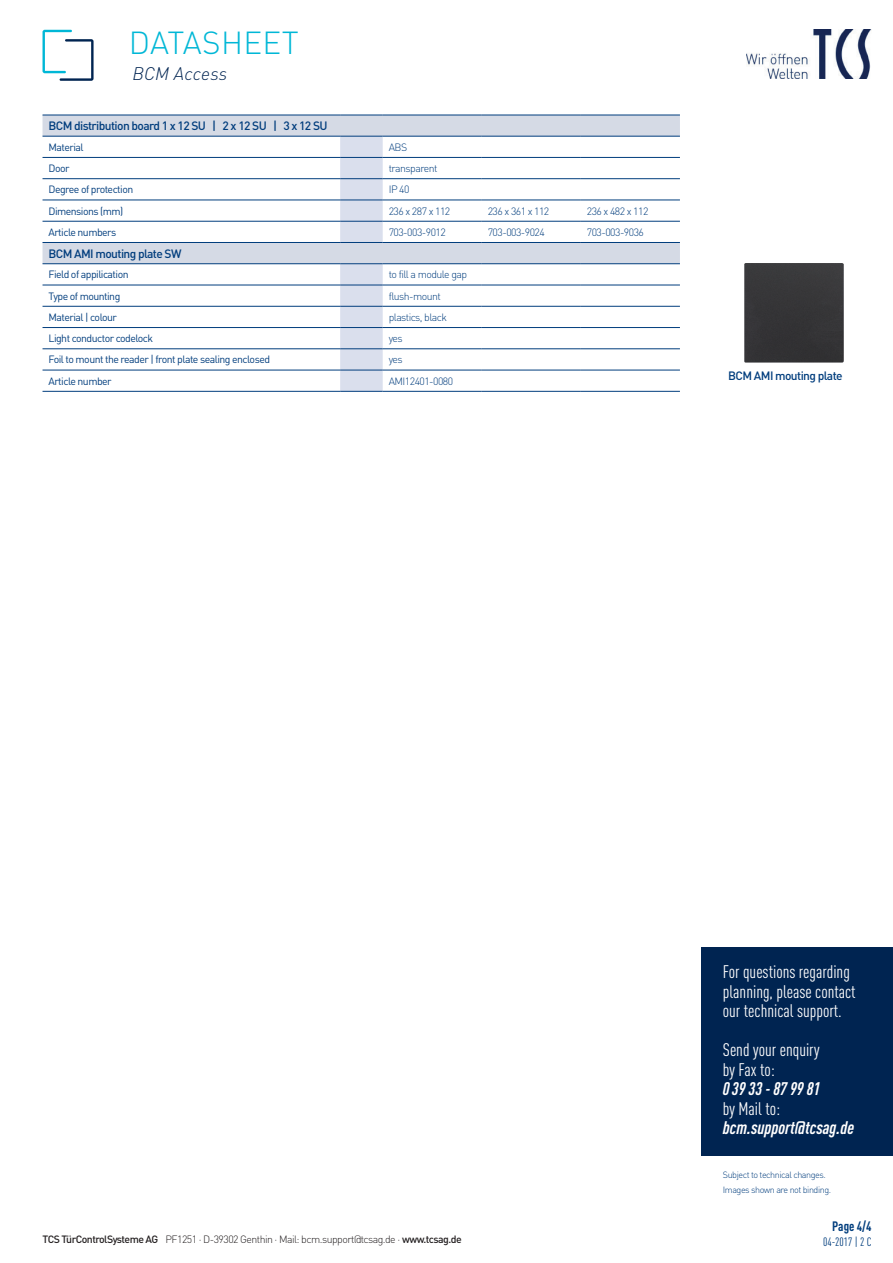
<style>
.page{position:relative;width:893px;height:1263px;background:#fff}
.page>*{position:absolute;margin:0;border:0;box-sizing:border-box;transform-origin:0 0}
.t1{font:300 31.5px "DIN Pro";letter-spacing:.01em;color:#00b7d6}
.t2{font:condensed 18px/19.5px "DIN Pro";color:#fff}
.t3{font:italic 700 condensed 18px "DIN Pro";color:#fff}
.t4{font:italic 300 18px "DIN Pro";letter-spacing:.01em;color:#002451}
.t5{font:700 condensed 13.5px "DIN Pro";color:#013d7d}
.t6{font:500 12px "DIN Pro";letter-spacing:-.05em;color:#013d7d}
.t7{font:condensed 12px "DIN Pro";color:#013d7d}
.t8{font:10.5px "DIN Pro";letter-spacing:-.05em;color:#013d7d}
.t9{font:300 10.5px "DIN Pro";letter-spacing:-.05em;color:#013d7d}
.t10{font:300 10.5px "DIN Pro";letter-spacing:-.05em;color:#231f20}
.t11{font:300 9px/15px "DIN Pro";letter-spacing:-.05em;color:#013d7d}
.s1{font-weight:500}
</style>
<div class="page">
<img style="left:746px;top:30px;width:126px;height:49px">
<svg style="left:43px;top:30px;width:51px;height:51px"></svg>
<svg style="left:43px;top:116px;width:637px;height:147px"></svg>
<div style="left:340px;top:137px;width:43px;height:254px;background:#dadfed"></div>
<hr style="left:43px;top:115px;width:297px;height:1px;background:#013d7d">
<hr style="left:340px;top:115px;width:43px;height:1px;background:#013d7d">
<hr style="left:383px;top:115px;width:99px;height:1px;background:#013d7d">
<hr style="left:482px;top:115px;width:99px;height:1px;background:#013d7d">
<hr style="left:581px;top:115px;width:99px;height:1px;background:#013d7d">
<hr style="left:43px;top:136px;width:297px;height:1px;background:#013d7d">
<hr style="left:340px;top:136px;width:43px;height:1px;background:#013d7d">
<hr style="left:383px;top:136px;width:99px;height:1px;background:#013d7d">
<hr style="left:482px;top:136px;width:99px;height:1px;background:#013d7d">
<hr style="left:581px;top:136px;width:99px;height:1px;background:#013d7d">
<hr style="left:43px;top:157px;width:297px;height:1px;background:#013d7d">
<hr style="left:340px;top:157px;width:43px;height:1px;background:#013d7d">
<hr style="left:383px;top:157px;width:99px;height:1px;background:#013d7d">
<hr style="left:482px;top:157px;width:99px;height:1px;background:#013d7d">
<hr style="left:581px;top:157px;width:99px;height:1px;background:#013d7d">
<hr style="left:43px;top:178px;width:297px;height:1px;background:#013d7d">
<hr style="left:340px;top:178px;width:43px;height:1px;background:#013d7d">
<hr style="left:383px;top:178px;width:99px;height:1px;background:#013d7d">
<hr style="left:482px;top:178px;width:99px;height:1px;background:#013d7d">
<hr style="left:581px;top:178px;width:99px;height:1px;background:#013d7d">
<hr style="left:43px;top:200px;width:297px;height:1px;background:#013d7d">
<hr style="left:340px;top:200px;width:43px;height:1px;background:#013d7d">
<hr style="left:383px;top:200px;width:99px;height:1px;background:#013d7d">
<hr style="left:482px;top:200px;width:99px;height:1px;background:#013d7d">
<hr style="left:581px;top:200px;width:99px;height:1px;background:#013d7d">
<hr style="left:43px;top:221px;width:297px;height:1px;background:#013d7d">
<hr style="left:340px;top:221px;width:43px;height:1px;background:#013d7d">
<hr style="left:383px;top:221px;width:99px;height:1px;background:#013d7d">
<hr style="left:482px;top:221px;width:99px;height:1px;background:#013d7d">
<hr style="left:581px;top:221px;width:99px;height:1px;background:#013d7d">
<hr style="left:43px;top:242px;width:297px;height:1px;background:#013d7d">
<hr style="left:340px;top:242px;width:43px;height:1px;background:#013d7d">
<hr style="left:383px;top:242px;width:99px;height:1px;background:#013d7d">
<hr style="left:482px;top:242px;width:99px;height:1px;background:#013d7d">
<hr style="left:581px;top:242px;width:99px;height:1px;background:#013d7d">
<hr style="left:43px;top:263px;width:297px;height:1px;background:#013d7d">
<hr style="left:340px;top:263px;width:43px;height:1px;background:#013d7d">
<hr style="left:383px;top:263px;width:99px;height:1px;background:#013d7d">
<hr style="left:482px;top:263px;width:99px;height:1px;background:#013d7d">
<hr style="left:581px;top:263px;width:99px;height:1px;background:#013d7d">
<hr style="left:43px;top:285px;width:297px;height:1px;background:#013d7d">
<hr style="left:340px;top:285px;width:43px;height:1px;background:#013d7d">
<hr style="left:383px;top:285px;width:99px;height:1px;background:#013d7d">
<hr style="left:482px;top:285px;width:99px;height:1px;background:#013d7d">
<hr style="left:581px;top:285px;width:99px;height:1px;background:#013d7d">
<hr style="left:43px;top:306px;width:297px;height:1px;background:#013d7d">
<hr style="left:340px;top:306px;width:43px;height:1px;background:#013d7d">
<hr style="left:383px;top:306px;width:99px;height:1px;background:#013d7d">
<hr style="left:482px;top:306px;width:99px;height:1px;background:#013d7d">
<hr style="left:581px;top:306px;width:99px;height:1px;background:#013d7d">
<hr style="left:43px;top:327px;width:297px;height:1px;background:#013d7d">
<hr style="left:340px;top:327px;width:43px;height:1px;background:#013d7d">
<hr style="left:383px;top:327px;width:99px;height:1px;background:#013d7d">
<hr style="left:482px;top:327px;width:99px;height:1px;background:#013d7d">
<hr style="left:581px;top:327px;width:99px;height:1px;background:#013d7d">
<hr style="left:43px;top:349px;width:297px;height:1px;background:#013d7d">
<hr style="left:340px;top:349px;width:43px;height:1px;background:#013d7d">
<hr style="left:383px;top:349px;width:99px;height:1px;background:#013d7d">
<hr style="left:482px;top:349px;width:99px;height:1px;background:#013d7d">
<hr style="left:581px;top:349px;width:99px;height:1px;background:#013d7d">
<hr style="left:43px;top:370px;width:297px;height:1px;background:#013d7d">
<hr style="left:340px;top:370px;width:43px;height:1px;background:#013d7d">
<hr style="left:383px;top:370px;width:99px;height:1px;background:#013d7d">
<hr style="left:482px;top:370px;width:99px;height:1px;background:#013d7d">
<hr style="left:581px;top:370px;width:99px;height:1px;background:#013d7d">
<hr style="left:43px;top:391px;width:297px;height:1px;background:#013d7d">
<hr style="left:340px;top:391px;width:43px;height:1px;background:#013d7d">
<hr style="left:383px;top:391px;width:99px;height:1px;background:#013d7d">
<hr style="left:482px;top:391px;width:99px;height:1px;background:#013d7d">
<hr style="left:581px;top:391px;width:99px;height:1px;background:#013d7d">
<div style="left:702px;top:948px;width:191px;height:208px;background:#002451"></div>
<div style="left:744px;top:264px;width:99px;height:98px;background:#363537"></div>
<h1 class="t1" style="left:129px;top:18px;width:171px">DATASHEET</h1>
<h2 class="t4" style="left:132px;top:60px;width:96px">BCM Access</h2>
<p class="t6" style="left:49px;top:116px;width:281px">BCM distribution board 1 x 12 SU | 2 x 12 SU | 3 x 12 SU</p>
<p class="t8" style="left:49px;top:139px;width:37px">Material</p>
<p class="t9" style="left:389px;top:139px;width:20px">ABS</p>
<p class="t8" style="left:49px;top:160px;width:23px">Door</p>
<p class="t9" style="left:389px;top:160px;width:50px">transparent</p>
<p class="t8" style="left:49px;top:181px;width:86px">Degree of protection</p>
<p class="t9" style="left:389px;top:181px;width:22px">IP 40</p>
<p class="t8" style="left:49px;top:203px;width:76px">Dimensions (mm)</p>
<p class="t9" style="left:389px;top:203px;width:63px">236 x 287 x 112</p>
<p class="t9" style="left:488px;top:203px;width:63px">236 x 361 x 112</p>
<p class="t9" style="left:587px;top:203px;width:63px">236 x 482 x 112</p>
<p class="t8" style="left:49px;top:224px;width:69px">Article numbers</p>
<p class="t9" style="left:389px;top:224px;width:59px">703-003-9012</p>
<p class="t9" style="left:488px;top:224px;width:59px">703-003-9024</p>
<p class="t9" style="left:587px;top:224px;width:59px">703-003-9036</p>
<p class="t6" style="left:49px;top:244px;width:134px">BCM AMI mouting plate SW</p>
<p class="t8" style="left:49px;top:266px;width:82px">Field of appilication</p>
<p class="t9" style="left:389px;top:266px;width:80px">to fill a module gap</p>
<p class="t8" style="left:49px;top:288px;width:73px">Type of mounting</p>
<p class="t9" style="left:389px;top:288px;width:54px">flush-mount</p>
<p class="t8" style="left:49px;top:309px;width:70px">Material | colour</p>
<p class="t9" style="left:389px;top:309px;width:60px">plastics, black</p>
<p class="t8" style="left:49px;top:330px;width:106px">Light conductor codelock</p>
<p class="t9" style="left:389px;top:330px;width:16px">yes</p>
<p class="t8" style="left:49px;top:351px;width:223px">Foil to mount the reader | front plate sealing enclosed</p>
<p class="t9" style="left:389px;top:352px;width:16px">yes</p>
<p class="t8" style="left:49px;top:373px;width:65px">Article number</p>
<p class="t9" style="left:389px;top:373px;width:66px">AMI12401-0080</p>
<p class="t6" style="left:728px;top:366px;width:116px">BCM AMI mouting plate</p>
<p class="t10" style="left:43px;top:1231px;width:421px"><span class="s1">TCS TürControlSysteme AG</span> PF1251 · D-39302 Genthin · Mail: bcm.support@tcsag.de · <span class="s1">www.tcsag.de</span></p>
<h2 class="t2" style="left:723px;top:961px;width:134px">For questions regarding planning, please contact our technical support.</h2>
<h2 class="t2" style="left:723px;top:1039px;width:98px">Send your enquiry by Fax to:</h2>
<h2 class="t3" style="left:723px;top:1075px;width:99px">039 33 - 87 99 81</h2>
<h2 class="t2" style="left:723px;top:1097px;width:59px">by Mail to:</h2>
<h2 class="t3" style="left:723px;top:1114px;width:133px">bcm.support@tcsag.de</h2>
<p class="t11" style="left:723px;top:1167px;width:110px">Subject to technical changes.<br>Images shown are not binding.</p>
<p class="t5" style="left:832px;top:1216px;width:41px">Page 4/4</p>
<p class="t7" style="left:823px;top:1233px;width:50px">04-2017 | 2 C</p>
</div>
